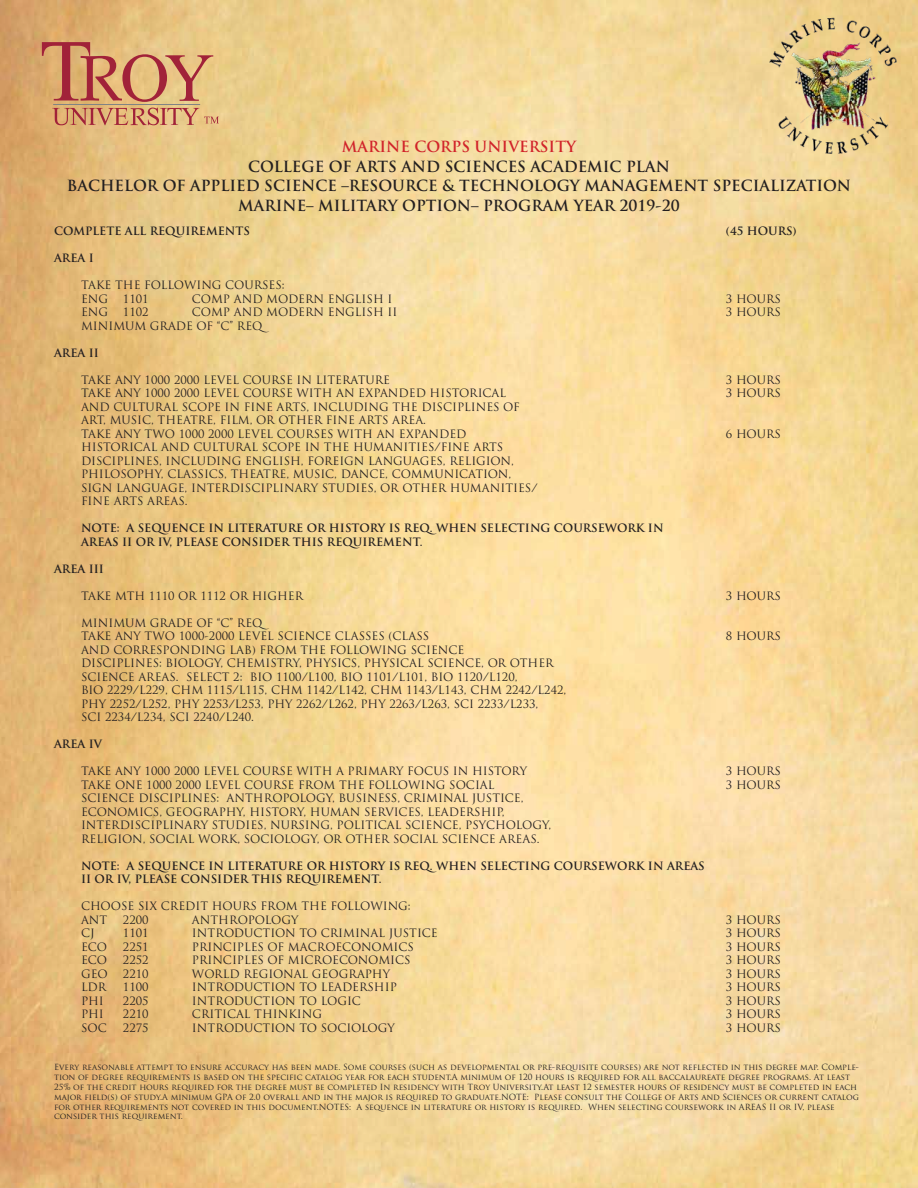
<style>
.page{position:relative;width:918px;height:1188px;background:#fff}
.page>*{position:absolute;margin:0;border:0;box-sizing:border-box;transform-origin:0 0}
.t1{font:700 15px/19.5px "Trajan Pro";color:#231f20;text-align:center}
.t2{font:700 15px "Trajan Pro";color:#d1232a}
.tabs{font:11.25px "Trajan Pro";color:#231f20}
.tabs-2{font:700 11.25px "Trajan Pro";color:#231f20}
.t3{font:8.25px/9.9px "Trajan Pro";color:#231f20}
</style>
<div class="page">
<img style="left:0;top:0;width:918px;height:1188px">
<hr style="left:53px;top:104px;width:147px;height:1px;background:#818385">
<svg style="left:52px;top:108px;width:167px;height:17px"></svg>
<svg style="left:42px;top:42px;width:171px;height:60px"></svg>
<img style="left:754px;top:0;width:164px;height:158px">
<h1 class="t2" style="left:342px;top:138px;width:236px">MARINE CORPS UNIVERSITY</h1>
<h1 class="t1" style="left:67px;top:157px;width:786px">COLLEGE OF ARTS AND SCIENCES ACADEMIC PLAN<br>BACHELOR OF APPLIED SCIENCE –RESOURCE &amp; TECHNOLOGY MANAGEMENT SPECIALIZATION<br>MARINE– MILITARY OPTION– PROGRAM YEAR 2019-20</h1>
<p class="tabs-2" style="left:54px;top:224px;width:198px">COMPLETE ALL REQUIREMENTS</p>
<p class="tabs-2" style="left:726px;top:224px;width:72px">(45 HOURS)</p>
<p class="tabs-2" style="left:54px;top:251px;width:41px">AREA I</p>
<p class="tabs" style="left:81px;top:278px;width:205px">TAKE THE FOLLOWING COURSES:</p>
<p class="tabs" style="left:81px;top:292px;width:29px">ENG</p>
<p class="tabs" style="left:123px;top:292px;width:27px">1101</p>
<p class="tabs" style="left:192px;top:292px;width:202px">COMP AND MODERN ENGLISH I</p>
<p class="tabs" style="left:726px;top:292px;width:57px">3 HOURS</p>
<p class="tabs" style="left:81px;top:305px;width:29px">ENG</p>
<p class="tabs" style="left:123px;top:305px;width:27px">1102</p>
<p class="tabs" style="left:192px;top:305px;width:207px">COMP AND MODERN ENGLISH II</p>
<p class="tabs" style="left:726px;top:305px;width:57px">3 HOURS</p>
<p class="tabs" style="left:81px;top:319px;width:190px">MINIMUM GRADE OF “C” REQ</p>
<p class="tabs-2" style="left:54px;top:346px;width:46px">AREA II</p>
<p class="tabs" style="left:81px;top:373px;width:311px">TAKE ANY 1000 2000 LEVEL COURSE IN LITERATURE</p>
<p class="tabs" style="left:726px;top:373px;width:57px">3 HOURS</p>
<p class="tabs" style="left:81px;top:386px;width:427px">TAKE ANY 1000 2000 LEVEL COURSE WITH AN EXPANDED HISTORICAL</p>
<p class="tabs" style="left:726px;top:386px;width:57px">3 HOURS</p>
<p class="tabs" style="left:81px;top:400px;width:440px">AND CULTURAL SCOPE IN FINE ARTS, INCLUDING THE DISCIPLINES OF</p>
<p class="tabs" style="left:81px;top:413px;width:347px">ART, MUSIC, THEATRE, FILM, OR OTHER FINE ARTS AREA.</p>
<p class="tabs" style="left:81px;top:427px;width:387px">TAKE ANY TWO 1000 2000 LEVEL COURSES WITH AN EXPANDED</p>
<p class="tabs" style="left:726px;top:427px;width:57px">6 HOURS</p>
<p class="tabs" style="left:81px;top:440px;width:424px">HISTORICAL AND CULTURAL SCOPE IN THE HUMANITIES/FINE ARTS</p>
<p class="tabs" style="left:81px;top:454px;width:434px">DISCIPLINES, INCLUDING ENGLISH, FOREIGN LANGUAGES, RELIGION,</p>
<p class="tabs" style="left:81px;top:467px;width:432px">PHILOSOPHY, CLASSICS, THEATRE, MUSIC, DANCE, COMMUNICATION,</p>
<p class="tabs" style="left:81px;top:481px;width:458px">SIGN LANGUAGE, INTERDISCIPLINARY STUDIES, OR OTHER HUMANITIES/</p>
<p class="tabs" style="left:81px;top:494px;width:108px">FINE ARTS AREAS.</p>
<p class="tabs-2" style="left:81px;top:521px;width:584px">NOTE: A SEQUENCE IN LITERATURE OR HISTORY IS REQ. WHEN SELECTING COURSEWORK IN</p>
<p class="tabs-2" style="left:81px;top:535px;width:343px">AREAS II OR IV, PLEASE CONSIDER THIS REQUIREMENT.</p>
<p class="tabs-2" style="left:54px;top:562px;width:51px">AREA III</p>
<p class="tabs" style="left:81px;top:589px;width:224px">TAKE MTH 1110 OR 1112 OR HIGHER</p>
<p class="tabs" style="left:726px;top:589px;width:57px">3 HOURS</p>
<p class="tabs" style="left:81px;top:616px;width:190px">MINIMUM GRADE OF “C” REQ</p>
<p class="tabs" style="left:81px;top:629px;width:350px">TAKE ANY TWO 1000-2000 LEVEL SCIENCE CLASSES (CLASS</p>
<p class="tabs" style="left:726px;top:629px;width:57px">8 HOURS</p>
<p class="tabs" style="left:81px;top:643px;width:385px">AND CORRESPONDING LAB) FROM THE FOLLOWING SCIENCE</p>
<p class="tabs" style="left:81px;top:656px;width:474px">DISCIPLINES: BIOLOGY, CHEMISTRY, PHYSICS, PHYSICAL SCIENCE, OR OTHER</p>
<p class="tabs" style="left:81px;top:670px;width:438px">SCIENCE AREAS. SELECT 2: BIO 1100/L100, BIO 1101/L101, BIO 1120/L120,</p>
<p class="tabs" style="left:81px;top:683px;width:487px">BIO 2229/L229, CHM 1115/L115, CHM 1142/L142, CHM 1143/L143, CHM 2242/L242,</p>
<p class="tabs" style="left:81px;top:697px;width:459px">PHY 2252/L252, PHY 2253/L253, PHY 2262/L262, PHY 2263/L263, SCI 2233/L233,</p>
<p class="tabs" style="left:81px;top:710px;width:175px">SCI 2234/L234, SCI 2240/L240.</p>
<p class="tabs-2" style="left:54px;top:737px;width:49px">AREA IV</p>
<p class="tabs" style="left:81px;top:764px;width:448px">TAKE ANY 1000 2000 LEVEL COURSE WITH A PRIMARY FOCUS IN HISTORY</p>
<p class="tabs" style="left:726px;top:764px;width:57px">3 HOURS</p>
<p class="tabs" style="left:81px;top:778px;width:415px">TAKE ONE 1000 2000 LEVEL COURSE FROM THE FOLLOWING SOCIAL</p>
<p class="tabs" style="left:726px;top:778px;width:57px">3 HOURS</p>
<p class="tabs" style="left:81px;top:791px;width:444px">SCIENCE DISCIPLINES: ANTHROPOLOGY, BUSINESS, CRIMINAL JUSTICE,</p>
<p class="tabs" style="left:81px;top:805px;width:425px">ECONOMICS, GEOGRAPHY, HISTORY, HUMAN SERVICES, LEADERSHIP,</p>
<p class="tabs" style="left:81px;top:818px;width:472px">INTERDISCIPLINARY STUDIES, NURSING, POLITICAL SCIENCE, PSYCHOLOGY,</p>
<p class="tabs" style="left:81px;top:832px;width:460px">RELIGION, SOCIAL WORK, SOCIOLOGY, OR OTHER SOCIAL SCIENCE AREAS.</p>
<p class="tabs-2" style="left:81px;top:859px;width:625px">NOTE: A SEQUENCE IN LITERATURE OR HISTORY IS REQ. WHEN SELECTING COURSEWORK IN AREAS</p>
<p class="tabs-2" style="left:81px;top:872px;width:302px">II OR IV, PLEASE CONSIDER THIS REQUIREMENT.</p>
<p class="tabs" style="left:81px;top:899px;width:331px">CHOOSE SIX CREDIT HOURS FROM THE FOLLOWING:</p>
<p class="tabs" style="left:81px;top:913px;width:28px">ANT</p>
<p class="tabs" style="left:123px;top:913px;width:27px">2200</p>
<p class="tabs" style="left:192px;top:913px;width:108px">ANTHROPOLOGY</p>
<p class="tabs" style="left:726px;top:913px;width:57px">3 HOURS</p>
<p class="tabs" style="left:81px;top:926px;width:15px">CJ</p>
<p class="tabs" style="left:123px;top:926px;width:27px">1101</p>
<p class="tabs" style="left:192px;top:926px;width:247px">INTRODUCTION TO CRIMINAL JUSTICE</p>
<p class="tabs" style="left:726px;top:926px;width:57px">3 HOURS</p>
<p class="tabs" style="left:81px;top:940px;width:28px">ECO</p>
<p class="tabs" style="left:123px;top:940px;width:27px">2251</p>
<p class="tabs" style="left:192px;top:940px;width:223px">PRINCIPLES OF MACROECONOMICS</p>
<p class="tabs" style="left:726px;top:940px;width:57px">3 HOURS</p>
<p class="tabs" style="left:81px;top:953px;width:28px">ECO</p>
<p class="tabs" style="left:123px;top:953px;width:27px">2252</p>
<p class="tabs" style="left:192px;top:953px;width:220px">PRINCIPLES OF MICROECONOMICS</p>
<p class="tabs" style="left:726px;top:953px;width:57px">3 HOURS</p>
<p class="tabs" style="left:81px;top:967px;width:28px">GEO</p>
<p class="tabs" style="left:123px;top:967px;width:27px">2210</p>
<p class="tabs" style="left:192px;top:967px;width:200px">WORLD REGIONAL GEOGRAPHY</p>
<p class="tabs" style="left:726px;top:967px;width:57px">3 HOURS</p>
<p class="tabs" style="left:81px;top:980px;width:27px">LDR</p>
<p class="tabs" style="left:123px;top:980px;width:27px">1100</p>
<p class="tabs" style="left:192px;top:980px;width:206px">INTRODUCTION TO LEADERSHIP</p>
<p class="tabs" style="left:726px;top:980px;width:57px">3 HOURS</p>
<p class="tabs" style="left:81px;top:994px;width:24px">PHI</p>
<p class="tabs" style="left:123px;top:994px;width:27px">2205</p>
<p class="tabs" style="left:192px;top:994px;width:170px">INTRODUCTION TO LOGIC</p>
<p class="tabs" style="left:726px;top:994px;width:57px">3 HOURS</p>
<p class="tabs" style="left:81px;top:1007px;width:24px">PHI</p>
<p class="tabs" style="left:123px;top:1007px;width:27px">2210</p>
<p class="tabs" style="left:192px;top:1007px;width:132px">CRITICAL THINKING</p>
<p class="tabs" style="left:726px;top:1007px;width:57px">3 HOURS</p>
<p class="tabs" style="left:81px;top:1021px;width:27px">SOC</p>
<p class="tabs" style="left:123px;top:1021px;width:27px">2275</p>
<p class="tabs" style="left:192px;top:1021px;width:204px">INTRODUCTION TO SOCIOLOGY</p>
<p class="tabs" style="left:726px;top:1021px;width:57px">3 HOURS</p>
<p class="t3" style="left:54px;top:1062px;width:807px">Every reasonable attempt to ensure accuracy has been made. Some courses (such as developmental or pre-requisite courses) are not reflected in this degree map. Comple&shy;tion of degree requirements is based on the specific catalog year for each student.A minimum of 120 hours is required for all baccalaureate degree programs. At least 25% of the credit hours required for the degree must be completed In residency with Troy University.At least 12 semester hours of residency must be completed in each major field(s) of study.A minimum GPA of 2.0 overall and in the major is required to graduate.NOTE: Please consult the College of Arts and Sciences or current catalog for other requirements not covered in this document.NOTES: A sequence in literature or history is required. When selecting coursework in AREAS II or IV, please consider this requirement.</p>
</div>
